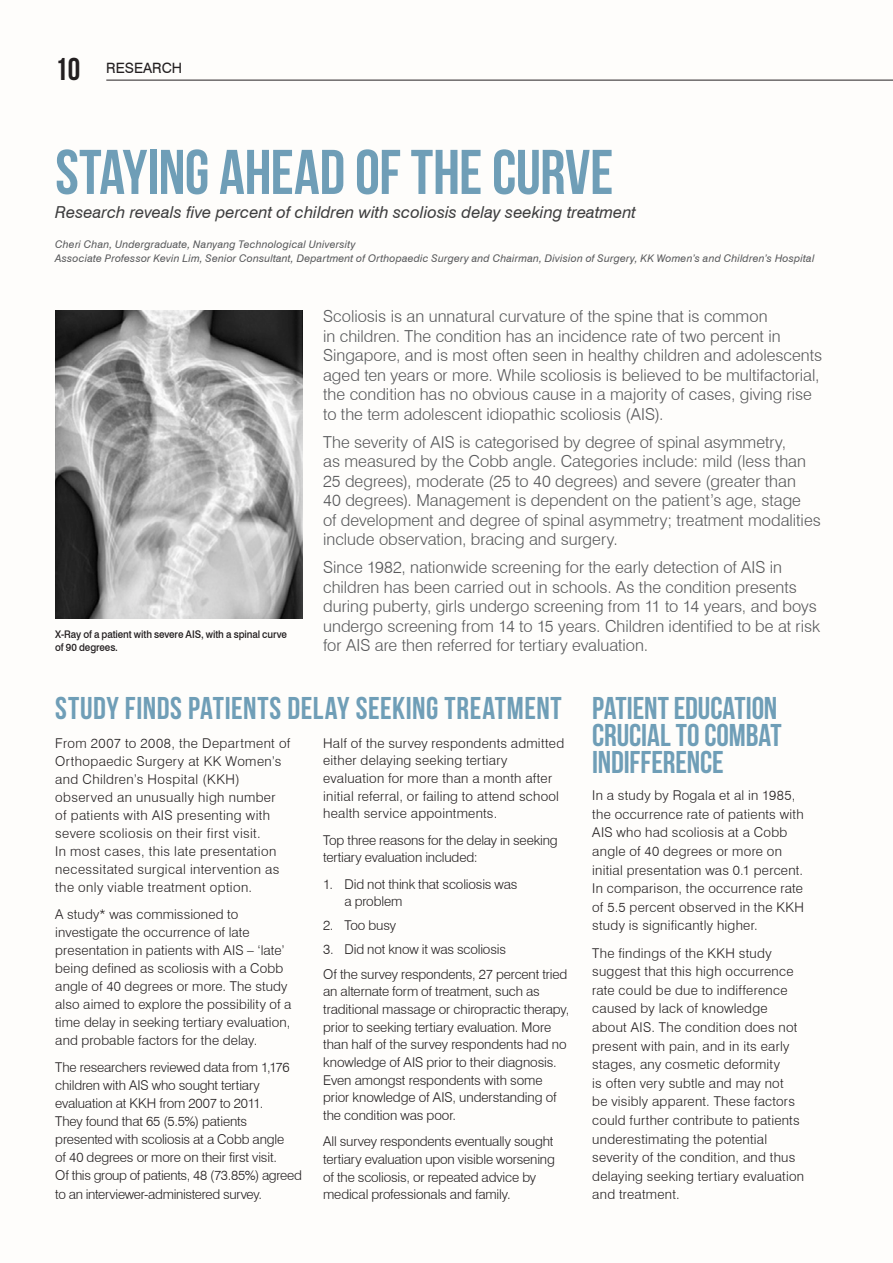
<style>
.page{position:relative;width:893px;height:1263px;background:#fefdfb}
.page>*{position:absolute;margin:0;border:0;box-sizing:border-box;transform-origin:0 0}
.t1{font:63px "Bebas Neue";letter-spacing:-.01em;color:#6f9eb7}
.t2{font:31.5px/27px "Bebas Neue";letter-spacing:.005em;color:#6f9eb7}
.t3{font:300 16.5px/19.5px "Swiss 721 BT";color:#57585a}
.t4{font:italic 16.5px "Swiss 721 BT";color:#3e3e3f}
.t5{font:14.25px "Swiss 721 BT";color:#231f20}
.t6{font:300 13.5px/18.6px "Swiss 721 BT";letter-spacing:.01em;color:#231f20}
.t7{font:300 13.5px/17.7px "Swiss 721 BT";letter-spacing:-.01em;color:#231f20}
.t8{font:300 13.5px/18.1px "Swiss 721 BT";letter-spacing:.03em;color:#231f20}
.t9{font:300 13.5px/18px "Swiss 721 BT";letter-spacing:-.015em;color:#231f20}
.t10{font:italic 10.5px/13.5px "Swiss 721 BT";letter-spacing:.02em;color:#57585a}
.t11{font:500 10.5px/13.5px "Swiss 721 BT";letter-spacing:-.01em;color:#231f20;scale:.94 1}
.s1{font-family:"Bebas Neue";font-size:31.5px}
</style>
<div class="page">
<hr style="left:106px;top:80px;width:787px;height:1px;background:#231f20">
<img style="left:55px;top:310px;width:248px;height:309px">
<p class="t5" style="left:55px;top:60px;width:128px"><span class="s1">10</span> RESEARCH</p>
<p class="t1" style="left:55px;top:138px;width:560px">STAYING AHEAD OF THE CURVE</p>
<p class="t4" style="left:55px;top:202px;width:582px">Research reveals five percent of children with scoliosis delay seeking treatment</p>
<p class="t10" style="left:55px;top:238px;width:761px">Cheri Chan, Undergraduate, Nanyang Technological University<br>Associate Professor Kevin Lim, Senior Consultant, Department of Orthopaedic Surgery and Chairman, Division of Surgery, KK Women’s and Children’s Hospital</p>
<p class="t11" style="left:55px;top:627px;width:248px">X-Ray of a patient with severe AIS, with a spinal curve of 90 degrees.</p>
<p class="t3" style="left:323px;top:306px;width:500px">Scoliosis is an unnatural curvature of the spine that is common<br>in children. The condition has an incidence rate of two percent in Singapore, and is most often seen in healthy children and adolescents aged ten years or more. While scoliosis is believed to be multifactorial, the condition has no obvious cause in a majority of cases, giving rise to the term adolescent idiopathic scoliosis (AIS).</p>
<p class="t3" style="left:323px;top:432px;width:499px">The severity of AIS is categorised by degree of spinal asymmetry,<br>as measured by the Cobb angle. Categories include: mild (less than 25 degrees), moderate (25 to 40 degrees) and severe (greater than<br>40 degrees). Management is dependent on the patient’s age, stage<br>of development and degree of spinal asymmetry; treatment modalities include observation, bracing and surgery.</p>
<p class="t3" style="left:323px;top:557px;width:498px">Since 1982, nationwide screening for the early detection of AIS in children has been carried out in schools. As the condition presents during puberty, girls undergo screening from 11 to 14 years, and boys undergo screening from 14 to 15 years. Children identified to be at risk for AIS are then referred for tertiary evaluation.</p>
<p class="t2" style="left:55px;top:694px;width:508px">STUDY FINDS PATIENTS DELAY SEEKING TREATMENT</p>
<p class="t8" style="left:55px;top:734px;width:237px">From 2007 to 2008, the Department of Orthopaedic Surgery at KK Women’s and Children’s Hospital (KKH) observed an unusually high number<br>of patients with AIS presenting with severe scoliosis on their first visit.<br>In most cases, this late presentation necessitated surgical intervention as the only viable treatment option.</p>
<p class="t6" style="left:55px;top:905px;width:238px;line-height:18.1px">A study* was commissioned to investigate the occurrence of late presentation in patients with AIS – ‘late’ being defined as scoliosis with a Cobb angle of 40 degrees or more. The study also aimed to explore the possibility of a time delay in seeking tertiary evaluation, and probable factors for the delay.</p>
<p class="t9" style="left:55px;top:1058px;width:248px">The researchers reviewed data from 1,176 children with AIS who sought tertiary evaluation at KKH from 2007 to 2011.<br>They found that 65 (5.5%) patients presented with scoliosis at a Cobb angle<br>of 40 degrees or more on their first visit.<br>Of this group of patients, 48 (73.85%) agreed to an interviewer-administered survey.</p>
<p class="t6" style="left:323px;top:734px;width:243px;line-height:17.7px">Half of the survey respondents admitted either delaying seeking tertiary evaluation for more than a month after initial referral, or failing to attend school health service appointments.</p>
<p class="t7" style="left:323px;top:831px;width:236px">Top three reasons for the delay in seeking tertiary evaluation included:</p>
<p class="t7" style="left:344px;top:875px;width:174px;text-indent:-21px">1. Did not think that scoliosis was a problem</p>
<p class="t6" style="left:323px;top:916px;width:74px">2. Too busy</p>
<p class="t7" style="left:323px;top:941px;width:184px">3. Did not know it was scoliosis</p>
<p class="t7" style="left:323px;top:965px;width:248px">Of the survey respondents, 27 percent tried an alternate form of treatment, such as traditional massage or chiropractic therapy, prior to seeking tertiary evaluation. More than half of the survey respondents had no knowledge of AIS prior to their diagnosis.<br>Even amongst respondents with some prior knowledge of AIS, understanding of the condition was poor.</p>
<p class="t7" style="left:323px;top:1132px;width:233px">All survey respondents eventually sought tertiary evaluation upon visible worsening of the scoliosis, or repeated advice by medical professionals and family.</p>
<p class="t2" style="left:592px;top:694px;width:191px">PATIENT EDUCATION<br>CRUCIAL TO COMBAT<br>INDIFFERENCE</p>
<p class="t6" style="left:592px;top:786px;width:213px">In a study by Rogala et al in 1985, the occurrence rate of patients with AIS who had scoliosis at a Cobb angle of 40 degrees or more on initial presentation was 0.1 percent.<br>In comparison, the occurrence rate of 5.5 percent observed in the KKH study is significantly higher.</p>
<p class="t6" style="left:592px;top:943px;width:213px">The findings of the KKH study suggest that this high occurrence rate could be due to indifference caused by lack of knowledge about AIS. The condition does not present with pain, and in its early stages, any cosmetic deformity<br>is often very subtle and may not<br>be visibly apparent. These factors could further contribute to patients underestimating the potential severity of the condition, and thus delaying seeking tertiary evaluation and treatment.</p>
</div>
